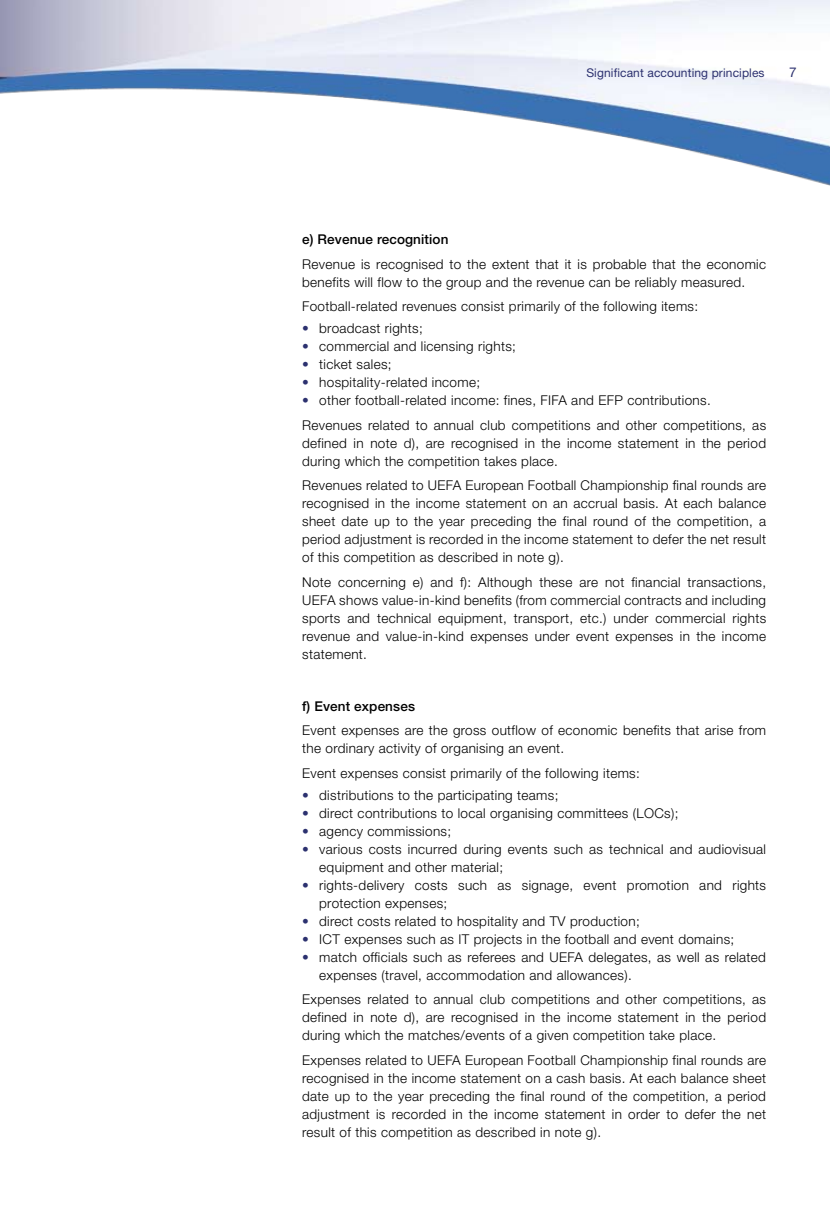
<style>
.page{position:relative;width:830px;height:1212px;background:#fff}
.page>*{position:absolute;margin:0;border:0;box-sizing:border-box;transform-origin:0 0}
.t1{font:300 13.5px/18px "Helvetica Neue";letter-spacing:.025em;color:#000}
.t2{font:500 13.5px "Helvetica Neue";letter-spacing:.01em;color:#000}
.t3{font:13.5px "Helvetica Neue";color:#2c316f}
.t4{font:12px "Helvetica Neue";letter-spacing:.01em;color:#2c316f}
.s1{color:#2c316f}
</style>
<div class="page">
<img style="left:0;top:0;width:829px;height:186px">
<p class="t4" style="left:586px;top:66px;width:180px">Significant accounting principles</p>
<p class="t3" style="left:788px;top:64px;width:9px">7</p>
<p class="t2" style="left:302px;top:232px;width:148px">e) Revenue recognition</p>
<p class="t1" style="left:302px;top:255px;width:465px">Revenue is recognised to the extent that it is probable that the economic benefits will flow to the group and the revenue can be reliably measured.</p>
<p class="t1" style="left:302px;top:297px;width:397px">Football-related revenues consist primarily of the following items:</p>
<p class="t1" style="left:302px;top:319px;width:122px"><span class="s1">•</span> broadcast rights;</p>
<p class="t1" style="left:302px;top:337px;width:215px"><span class="s1">•</span> commercial and licensing rights;</p>
<p class="t1" style="left:302px;top:355px;width:91px"><span class="s1">•</span> ticket sales;</p>
<p class="t1" style="left:302px;top:373px;width:179px"><span class="s1">•</span> hospitality-related income;</p>
<p class="t1" style="left:302px;top:388px;width:465px;line-height:24.5px"><span class="s1">•</span> other football-related income: fines, FIFA and EFP contributions.<br>Revenues related to annual club competitions and other competitions, as</p>
<p class="t1" style="left:302px;top:434px;width:465px">defined in note d), are recognised in the income statement in the period during which the competition takes place.</p>
<p class="t1" style="left:302px;top:476px;width:465px;text-align:justify">Revenues related to UEFA European Football Championship final rounds are recognised in the income statement on an accrual basis. At each balance sheet date up to the year preceding the final round of the competition, a period adjustment is recorded in the income statement to defer the net result of this competition as described in note g).</p>
<p class="t1" style="left:302px;top:572px;width:465px;text-align:justify">Note concerning e) and f): Although these are not financial transactions, UEFA shows value-in-kind benefits (from commercial contracts and including sports and technical equipment, transport, etc.) under commercial rights revenue and value-in-kind expenses under event expenses in the income statement.</p>
<p class="t2" style="left:302px;top:698px;width:114px">f) Event expenses</p>
<p class="t1" style="left:302px;top:721px;width:465px">Event expenses are the gross outflow of economic benefits that arise from the ordinary activity of organising an event.</p>
<p class="t1" style="left:302px;top:764px;width:339px">Event expenses consist primarily of the following items:</p>
<p class="t1" style="left:302px;top:786px;width:258px"><span class="s1">•</span> distributions to the participating teams;</p>
<p class="t1" style="left:302px;top:804px;width:377px"><span class="s1">•</span> direct contributions to local organising committees (LOCs);</p>
<p class="t1" style="left:302px;top:822px;width:150px"><span class="s1">•</span> agency commissions;</p>
<p class="t1" style="left:319px;top:840px;width:448px;text-indent:-17px"><span class="s1">•</span> various costs incurred during events such as technical and audiovisual equipment and other material;</p>
<p class="t1" style="left:319px;top:876px;width:448px;text-indent:-17px"><span class="s1">•</span> rights-delivery costs such as signage, event promotion and rights protection expenses;</p>
<p class="t1" style="left:302px;top:912px;width:339px"><span class="s1">•</span> direct costs related to hospitality and TV production;</p>
<p class="t1" style="left:302px;top:930px;width:433px"><span class="s1">•</span> ICT expenses such as IT projects in the football and event domains;</p>
<p class="t1" style="left:319px;top:948px;width:448px;text-indent:-17px"><span class="s1">•</span> match officials such as referees and UEFA delegates, as well as related expenses (travel, accommodation and allowances).</p>
<p class="t1" style="left:302px;top:990px;width:465px;text-align:justify">Expenses related to annual club competitions and other competitions, as defined in note d), are recognised in the income statement in the period during which the matches/events of a given competition take place.</p>
<p class="t1" style="left:302px;top:1051px;width:465px;text-align:justify">Expenses related to UEFA European Football Championship final rounds are recognised in the income statement on a cash basis. At each balance sheet date up to the year preceding the final round of the competition, a period adjustment is recorded in the income statement in order to defer the net result of this competition as described in note g).</p>
</div>
